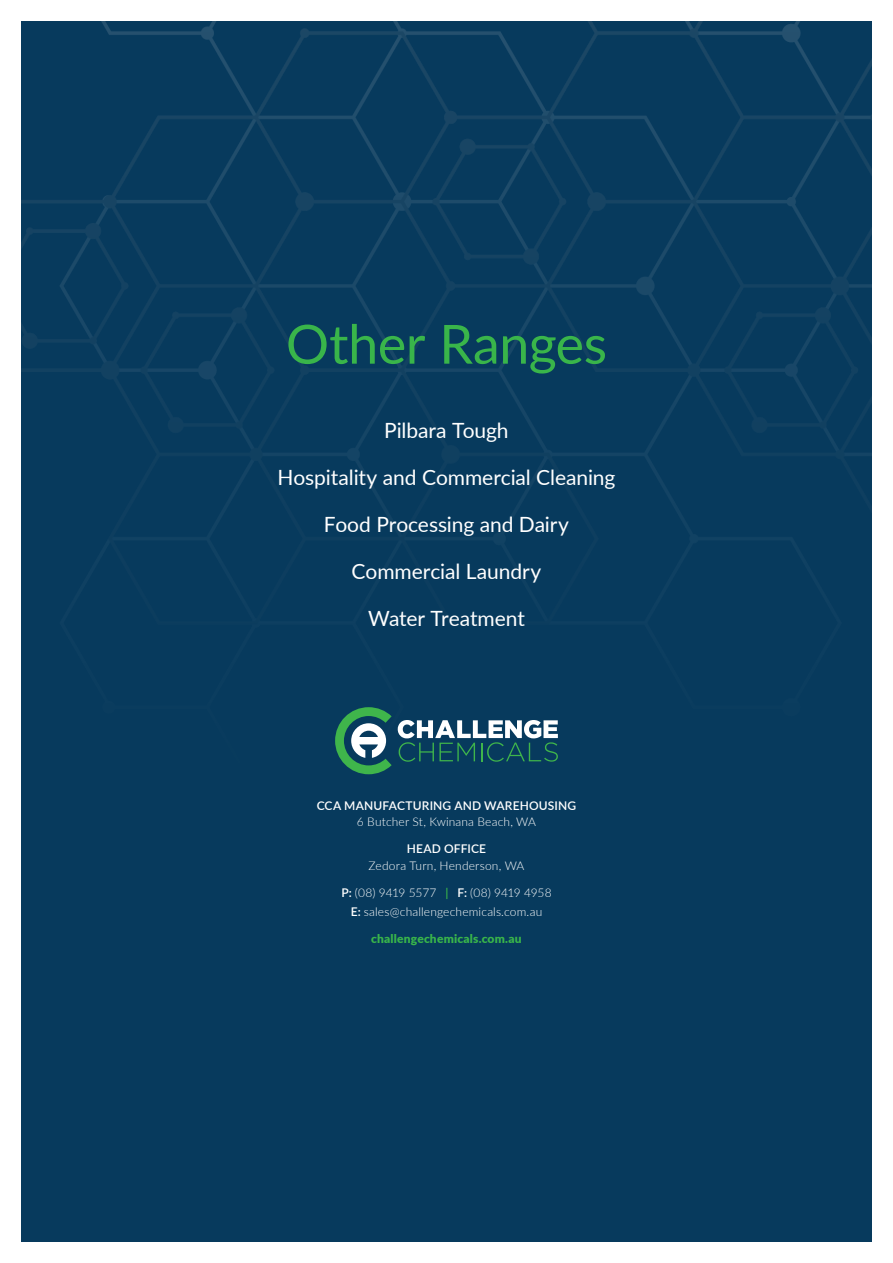
<style>
.page{position:relative;width:893px;height:1263px;background:#fff}
.page>*{position:absolute;margin:0;border:0;box-sizing:border-box;transform-origin:0 0}
.t1{font:54px "Lato";letter-spacing:-.01em;color:#39b54a}
.t2{font:21px "Lato";letter-spacing:-.005em;color:#fff}
.t3{font:300 12px/18.6px "Lato";letter-spacing:.01em;color:#fff;text-align:center}
.t4{font:600 12px "Lato";letter-spacing:.015em;color:#fff}
.t5{font:900 12px "Lato";letter-spacing:.015em;color:#39b54a}
.s1{font-weight:600}
.s2{font-weight:600;color:#39b54a}
</style>
<div class="page">
<div style="left:21px;top:21px;width:851px;height:1221px;background:#073a5d"></div>
<img style="left:21px;top:21px;width:851px;height:754px">
<svg style="left:335px;top:707px;width:57px;height:67px"></svg>
<svg style="left:398px;top:720px;width:160px;height:42px"></svg>
<h1 class="t1" style="left:286px;top:305px;width:323px">Other Ranges</h1>
<h2 class="t2" style="left:384px;top:415px;width:126px">Pilbara Tough</h2>
<h2 class="t2" style="left:277px;top:462px;width:339px">Hospitality and Commercial Cleaning</h2>
<h2 class="t2" style="left:324px;top:509px;width:247px">Food Processing and Dairy</h2>
<h2 class="t2" style="left:352px;top:556px;width:191px">Commercial Laundry</h2>
<h2 class="t2" style="left:368px;top:603px;width:158px">Water Treatment</h2>
<p class="t4" style="left:317px;top:796px;width:261px">CCA MANUFACTURING AND WAREHOUSING</p>
<p class="t3" style="left:357px;top:812px;width:181px">6 Butcher St, Kwinana Beach, WA</p>
<p class="t4" style="left:407px;top:840px;width:81px">HEAD OFFICE</p>
<p class="t3" style="left:368px;top:856px;width:157px">Zedora Turn, Henderson, WA</p>
<p class="t3" style="left:341px;top:883px;width:212px"><span class="s1">P:</span> (08) 9419 5577 <span class="s2">|</span> <span class="s1">F:</span> (08) 9419 4958<br><span class="s1">E:</span> sales@challengechemicals.com.au</p>
<p class="t5" style="left:371px;top:929px;width:152px">challengechemicals.com.au</p>
</div>
